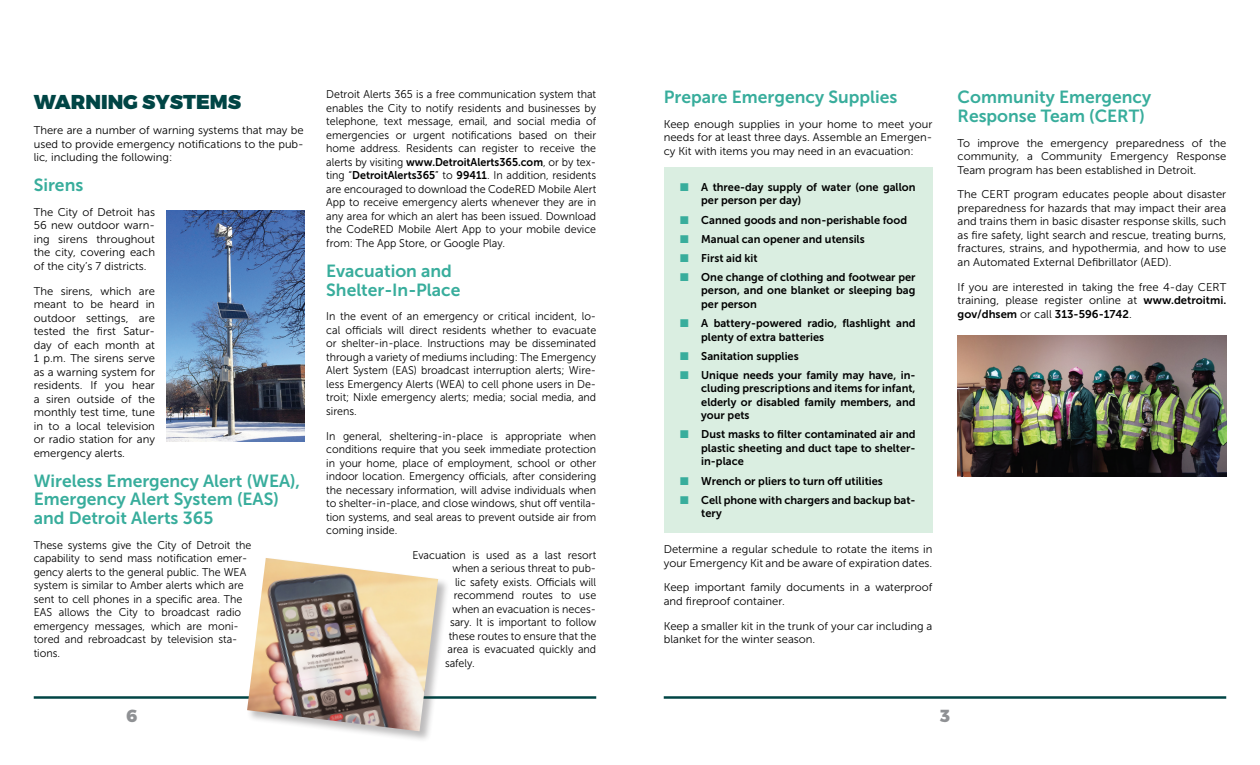
<style>
.page{position:relative;width:1260px;height:765px;background:#fff}
.page>*{position:absolute;margin:0;border:0;box-sizing:border-box;transform-origin:0 0}
.t1{font:900 20px "Montserrat";color:#004545}
.t2{font:17.5px/18.8px "Museo Sans 700";color:#38ad9c}
.t3{font:800 17.5px "Montserrat";color:#8f9194}
.t4{font:11.25px/13.5px "Museo Sans 300";color:#000;text-align:justify;scale:.95 1}
.t5{font:11.25px/13.5px "Museo Sans 300";color:#000;text-align:justify}
.t6{font:11.25px/13.5px "Museo Sans 700";color:#000}
.s1{font-family:"Museo Sans 700"}
.s2{color:#38ad9c}
</style>
<div class="page">
<hr style="left:34px;top:696px;width:562px;height:3px;background:#004545">
<hr style="left:664px;top:696px;width:562px;height:3px;background:#004545">
<div style="left:664px;top:167px;width:268px;height:366px;background:#daeee1"></div>
<img style="left:167px;top:210px;width:137px;height:232px">
<div style="left:247px;top:558px;width:203px;height:185px;background:#231f20;opacity:.3"></div>
<img style="left:247px;top:558px;width:191px;height:173px">
<img style="left:958px;top:336px;width:268px;height:140px">
<p class="t1" style="left:34px;top:90px;width:209px">WARNING SYSTEMS</p>
<p class="t5" style="left:34px;top:124px;width:272px">There are a number of warning systems that may be used to provide emergency notifications to the pub&shy;lic, including the following:</p>
<p class="t2" style="left:34px;top:176px;width:51px">Sirens</p>
<p class="t5" style="left:34px;top:205px;width:123px">The City of Detroit has 56 new outdoor warn&shy;ing sirens throughout the city, covering each of the city’s 7 districts.</p>
<p class="t5" style="left:34px;top:284px;width:123px">The sirens, which are meant to be heard in outdoor settings, are tested the first Satur&shy;day of each month at 1 p.m. The sirens serve as a warning system for residents. If you hear a siren outside of the monthly test time, tune in to a local television or radio station for any emergency alerts.</p>
<p class="t2" style="left:34px;top:471px;width:268px">Wireless Emergency Alert (WEA),<br>Emergency Alert System (EAS) and Detroit Alerts 365</p>
<p class="t4" style="left:34px;top:538px;width:230px;text-align:left">These systems give the City of Detroit the capability to send mass notification emer&shy;gency alerts to the general public. The WEA system is similar to Amber alerts which are sent to cell phones in a specific area. The EAS allows the City to broadcast radio emergency messages, which are moni&shy;tored and rebroadcast by television sta&shy;tions.</p>
<p class="t4" style="left:326px;top:88px;width:286px">Detroit Alerts 365 is a free communication system that enables the City to notify residents and businesses by telephone, text message, email, and social media of emergencies or urgent notifications based on their home address. Residents can register to receive the alerts by visiting <span class="s1">www.DetroitAlerts365.com</span>, or by tex&shy;ting “<span class="s1">DetroitAlerts365</span>” to <span class="s1">99411</span>. In addition, residents are encouraged to download the CodeRED Mobile Alert App to receive emergency alerts whenever they are in any area for which an alert has been issued. Download the CodeRED Mobile Alert App to your mobile device from: The App Store, or Google Play.</p>
<p class="t2" style="left:326px;top:262px;width:136px">Evacuation and<br>Shelter-In-Place</p>
<p class="t4" style="left:326px;top:310px;width:286px">In the event of an emergency or critical incident, lo&shy;cal officials will direct residents whether to evacuate or shelter-in-place. Instructions may be disseminated through a variety of mediums including: The Emergency Alert System (EAS) broadcast interruption alerts; Wire&shy;less Emergency Alerts (WEA) to cell phone users in De&shy;troit; Nixle emergency alerts; media; social media, and sirens.</p>
<p class="t4" style="left:326px;top:429px;width:286px">In general, sheltering-in-place is appropriate when conditions require that you seek immediate protection in your home, place of employment, school or other indoor location. Emergency officials, after considering the necessary information, will advise individuals when to shelter-in-place, and close windows, shut off ventila&shy;tion systems, and seal areas to prevent outside air from coming inside.</p>
<p class="t4" style="left:412px;top:548px;width:195px">Evacuation is used as a last resort</p>
<p class="t4" style="left:452px;top:562px;width:153px">when a serious threat to pub-</p>
<p class="t4" style="left:455px;top:575px;width:150px">lic safety exists. Officials will</p>
<p class="t4" style="left:454px;top:589px;width:152px">recommend routes to use</p>
<p class="t4" style="left:452px;top:602px;width:153px">when an evacuation is neces-</p>
<p class="t4" style="left:450px;top:616px;width:155px">sary. It is important to follow</p>
<p class="t4" style="left:449px;top:629px;width:157px">these routes to ensure that the</p>
<p class="t4" style="left:448px;top:643px;width:158px">area is evacuated quickly and</p>
<p class="t4" style="left:445px;top:656px;width:33px">safely.</p>
<p class="t2" style="left:664px;top:88px;width:235px">Prepare Emergency Supplies</p>
<p class="t5" style="left:664px;top:117px;width:270px">Keep enough supplies in your home to meet your needs for at least three days. Assemble an Emergen&shy;cy Kit with items you may need in an evacuation:</p>
<p class="t6" style="left:701px;top:180px;width:216px;text-indent:-21px"><span class="s2">■</span> A three-day supply of water (one gallon per person per day)</p>
<p class="t6" style="left:680px;top:213px;width:229px"><span class="s2">■</span> Canned goods and non-perishable food</p>
<p class="t6" style="left:680px;top:232px;width:186px"><span class="s2">■</span> Manual can opener and utensils</p>
<p class="t6" style="left:680px;top:251px;width:79px"><span class="s2">■</span> First aid kit</p>
<p class="t6" style="left:701px;top:270px;width:216px;text-align:justify;text-indent:-21px"><span class="s2">■</span> One change of clothing and footwear per person, and one blanket or sleeping bag per person</p>
<p class="t6" style="left:701px;top:316px;width:216px;text-indent:-21px"><span class="s2">■</span> A battery-powered radio, flashlight and plenty of extra batteries</p>
<p class="t6" style="left:680px;top:349px;width:120px"><span class="s2">■</span> Sanitation supplies</p>
<p class="t6" style="left:701px;top:368px;width:216px;text-align:justify;text-indent:-21px"><span class="s2">■</span> Unique needs your family may have, in&shy;cluding prescriptions and items for infant, elderly or disabled family members, and your pets</p>
<p class="t6" style="left:701px;top:428px;width:216px;text-align:justify;text-indent:-21px"><span class="s2">■</span> Dust masks to filter contaminated air and plastic sheeting and duct tape to shelter&shy;in-place</p>
<p class="t6" style="left:680px;top:474px;width:204px"><span class="s2">■</span> Wrench or pliers to turn off utilities</p>
<p class="t6" style="left:701px;top:493px;width:216px;text-indent:-21px"><span class="s2">■</span> Cell phone with chargers and backup bat&shy;tery</p>
<p class="t5" style="left:664px;top:543px;width:270px">Determine a regular schedule to rotate the items in your Emergency Kit and be aware of expiration dates.</p>
<p class="t5" style="left:664px;top:581px;width:270px">Keep important family documents in a waterproof and fireproof container.</p>
<p class="t5" style="left:664px;top:619px;width:270px">Keep a smaller kit in the trunk of your car including a blanket for the winter season.</p>
<p class="t2" style="left:958px;top:88px;width:195px">Community Emergency<br>Response Team (CERT)</p>
<p class="t5" style="left:958px;top:136px;width:270px">To improve the emergency preparedness of the community, a Community Emergency Response Team program has been established in Detroit.</p>
<p class="t5" style="left:958px;top:188px;width:270px">The CERT program educates people about disaster preparedness for hazards that may impact their area and trains them in basic disaster response skills, such as fire safety, light search and rescue, treating burns, fractures, strains, and hypothermia, and how to use an Automated External Defibrillator (AED).</p>
<p class="t5" style="left:958px;top:280px;width:270px">If you are interested in taking the free 4-day CERT training, please register online at <span class="s1">www.detroitmi. gov/dhsem</span> or call <span class="s1">313-596-1742</span>.</p>
<p class="t3" style="left:126px;top:705px;width:13px">6</p>
<p class="t3" style="left:940px;top:705px;width:11px">3</p>
</div>
